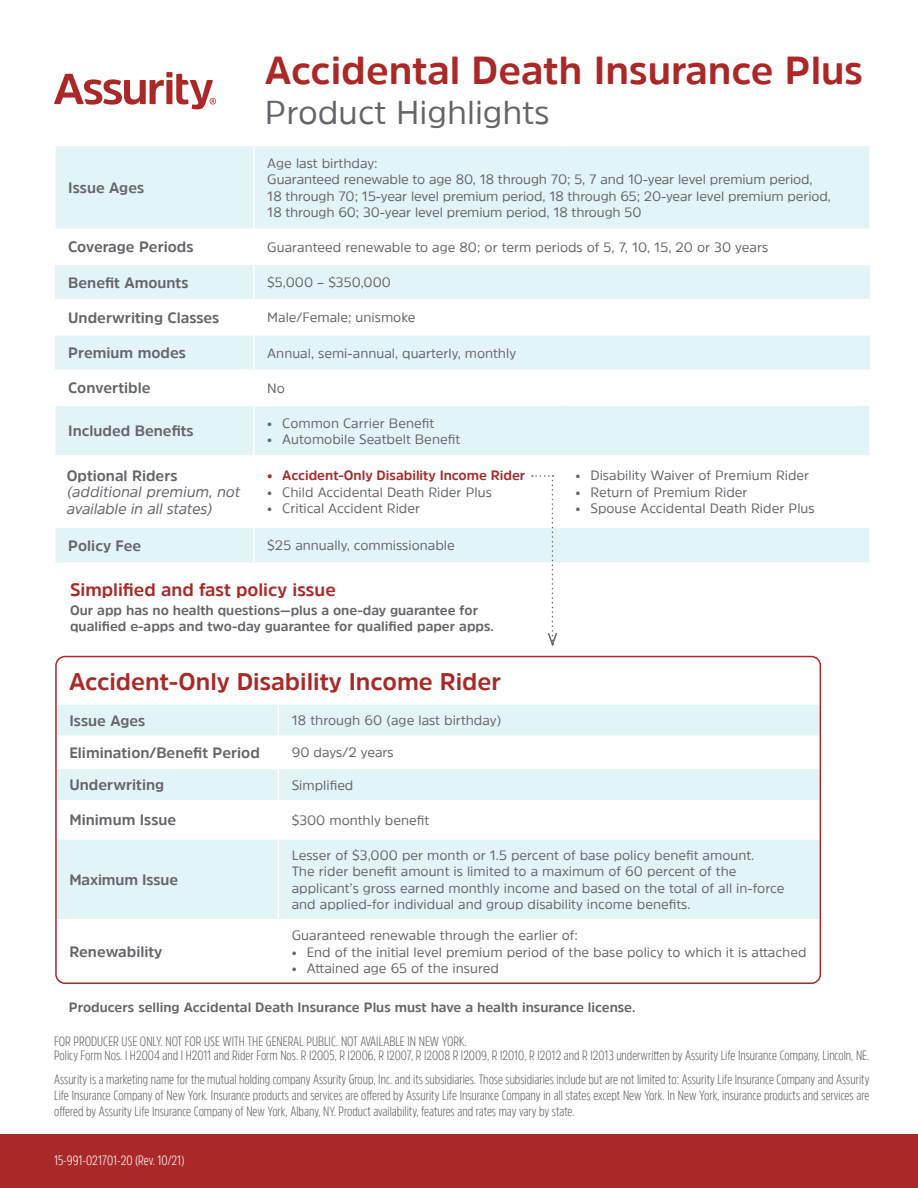
<style>
.page{position:relative;width:918px;height:1188px;background:#fff}
.page>*{position:absolute;margin:0;border:0;box-sizing:border-box;transform-origin:0 0}
.t1{font:700 39px "Amsi Pro";color:#aa2928}
.t2{font:33px "Amsi Pro";color:#63656a}
.t3{font:700 24px "Amsi Pro";color:#aa2928}
.t4{font:700 18px "Amsi Pro";color:#aa2928}
.t5{font:700 15px "Amsi Pro";color:#63656a}
.t6{font:italic 15px/16.5px "Amsi Pro";letter-spacing:-.01em;color:#63656a}
.body_text{font:13.5px/16.5px "Amsi Pro";color:#63656a}
.t7{font:300 13.5px/16.2px "Amsi Pro Cond";color:#62656a;text-align:justify}
.t8{font:700 13.5px/16.2px "Amsi Pro";color:#63656a}
.t9{font:300 13.5px "Amsi Pro Cond";color:#63656a}
.t10{font:700 13.5px "Amsi Pro";color:#aa2928}
.t11{font:300 13.5px "Amsi Pro Cond";color:#fff}
</style>
<div class="page">
<div style="left:58px;top:705px;width:760px;height:30px;background:#e3f4f6"></div>
<svg style="left:58px;top:769px;width:760px;height:212px;fill:#e3f4f6"></svg>
<hr style="left:277px;top:705px;width:2px;height:30px;background:#fff">
<hr style="left:55px;top:800px;width:223px;height:1px;background:#fff">
<hr style="left:55px;top:838px;width:223px;height:2px;background:#fff">
<hr style="left:278px;top:800px;width:543px;height:1px;background:#fff">
<hr style="left:277px;top:801px;width:2px;height:37px;background:#fff">
<hr style="left:278px;top:838px;width:543px;height:2px;background:#fff">
<hr style="left:277px;top:840px;width:2px;height:79px;background:#fff">
<hr style="left:55px;top:919px;width:223px;height:1px;background:#fff">
<hr style="left:278px;top:919px;width:543px;height:1px;background:#fff">
<hr style="left:277px;top:920px;width:2px;height:64px;background:#fff">
<hr style="left:277px;top:769px;width:2px;height:31px;background:#fff">
<div style="left:0;top:1135px;width:918px;height:53px;background:#aa2928"></div>
<div style="left:56px;top:146px;width:813px;height:416px;background:#e3f4f6"></div>
<svg style="left:56px;top:230px;width:813px;height:296px"></svg>
<svg style="left:55px;top:265px;width:815px;height:190px;fill:#e3f4f6"></svg>
<hr style="left:54px;top:228px;width:200px;height:2px;background:#fff">
<hr style="left:54px;top:264px;width:200px;height:1px;background:#fff">
<hr style="left:253px;top:146px;width:2px;height:82px;background:#fff">
<hr style="left:254px;top:228px;width:308px;height:2px;background:#fff">
<hr style="left:253px;top:230px;width:2px;height:34px;background:#fff">
<hr style="left:562px;top:228px;width:309px;height:2px;background:#fff">
<hr style="left:254px;top:264px;width:308px;height:1px;background:#fff">
<hr style="left:562px;top:264px;width:309px;height:1px;background:#fff">
<hr style="left:55px;top:299px;width:199px;height:1px;background:#fff">
<hr style="left:254px;top:299px;width:308px;height:1px;background:#fff">
<hr style="left:562px;top:299px;width:308px;height:1px;background:#fff">
<hr style="left:55px;top:334px;width:199px;height:2px;background:#fff">
<hr style="left:54px;top:369px;width:200px;height:2px;background:#fff">
<hr style="left:54px;top:371px;width:2px;height:34px;background:#fff">
<hr style="left:54px;top:405px;width:200px;height:1px;background:#fff">
<hr style="left:54px;top:406px;width:2px;height:49px;background:#fff">
<hr style="left:54px;top:455px;width:200px;height:2px;background:#fff">
<hr style="left:254px;top:334px;width:308px;height:2px;background:#fff">
<hr style="left:562px;top:334px;width:308px;height:2px;background:#fff">
<hr style="left:254px;top:369px;width:308px;height:2px;background:#fff">
<hr style="left:253px;top:371px;width:2px;height:34px;background:#fff">
<hr style="left:562px;top:369px;width:309px;height:2px;background:#fff">
<hr style="left:869px;top:371px;width:2px;height:34px;background:#fff">
<hr style="left:254px;top:405px;width:308px;height:1px;background:#fff">
<hr style="left:253px;top:406px;width:2px;height:49px;background:#fff">
<hr style="left:562px;top:405px;width:309px;height:1px;background:#fff">
<hr style="left:869px;top:406px;width:2px;height:49px;background:#fff">
<hr style="left:254px;top:455px;width:308px;height:2px;background:#fff">
<hr style="left:562px;top:455px;width:309px;height:2px;background:#fff">
<hr style="left:54px;top:526px;width:200px;height:2px;background:#fff">
<hr style="left:254px;top:526px;width:308px;height:2px;background:#fff">
<hr style="left:253px;top:528px;width:2px;height:34px;background:#fff">
<hr style="left:562px;top:526px;width:309px;height:2px;background:#fff">
<hr style="left:253px;top:265px;width:2px;height:34px;background:#fff">
<hr style="left:253px;top:300px;width:2px;height:34px;background:#fff">
<hr style="left:253px;top:336px;width:2px;height:33px;background:#fff">
<svg style="left:54px;top:72px;width:162px;height:37px"></svg>
<div style="left:55px;top:656px;width:766px;height:328px;border:2px solid #aa2928;border-radius:9px"></div>
<svg style="left:532px;top:475px;width:26px;height:172px"></svg>
<p class="t5" style="left:68px;top:177px;width:78px">Issue Ages</p>
<p class="t1" style="left:265px;top:44px;width:600px">Accidental Death Insurance Plus</p>
<p class="t2" style="left:265px;top:90px;width:286px">Product Highlights</p>
<p class="body_text" style="left:267px;top:154px;width:112px">Age last birthday:</p>
<p class="body_text" style="left:267px;top:171px;width:565px">Guaranteed renewable to age 80, 18 through 70; 5, 7 and 10-year level premium period,<br>18 through 70; 15-year level premium period, 18 through 65; 20-year level premium period,<br>18 through 60; 30-year level premium period, 18 through 50</p>
<p class="t5" style="left:68px;top:237px;width:127px">Coverage Periods</p>
<p class="body_text" style="left:267px;top:238px;width:502px">Guaranteed renewable to age 80; or term periods of 5, 7, 10, 15, 20 or 30 years</p>
<p class="t5" style="left:68px;top:272px;width:122px">Benefit Amounts</p>
<p class="body_text" style="left:267px;top:274px;width:125px">$5,000 – $350,000</p>
<p class="t5" style="left:68px;top:307px;width:153px">Underwriting Classes</p>
<p class="body_text" style="left:267px;top:309px;width:150px">Male/Female; unismoke</p>
<p class="t5" style="left:68px;top:343px;width:119px">Premium modes</p>
<p class="body_text" style="left:267px;top:344px;width:250px">Annual, semi-annual, quarterly, monthly</p>
<p class="t5" style="left:68px;top:378px;width:84px">Convertible</p>
<p class="body_text" style="left:267px;top:380px;width:19px">No</p>
<p class="t5" style="left:68px;top:421px;width:127px">Included Benefits</p>
<p class="body_text" style="left:267px;top:414px;width:168px">• Common Carrier Benefit</p>
<p class="body_text" style="left:267px;top:431px;width:194px">• Automobile Seatbelt Benefit</p>
<p class="t5" style="left:67px;top:465px;width:112px">Optional Riders</p>
<p class="t6" style="left:67px;top:483px;width:175px">(additional premium, not available in all states)</p>
<p class="t10" style="left:267px;top:466px;width:260px">• Accident-Only Disability Income Rider</p>
<p class="body_text" style="left:267px;top:483px;width:226px">• Child Accidental Death Rider Plus</p>
<p class="body_text" style="left:267px;top:500px;width:154px">• Critical Accident Rider</p>
<p class="t5" style="left:68px;top:535px;width:75px">Policy Fee</p>
<p class="body_text" style="left:267px;top:537px;width:189px">$25 annually, commissionable</p>
<p class="t4" style="left:70px;top:577px;width:267px">Simplified and fast policy issue</p>
<p class="t8" style="left:70px;top:602px;width:425px">Our app has no health questions—plus a one-day guarantee for qualified e-apps and two-day guarantee for qualified paper apps.</p>
<p class="t3" style="left:69px;top:665px;width:434px">Accident-Only Disability Income Rider</p>
<p class="t5" style="left:69px;top:710px;width:78px">Issue Ages</p>
<p class="body_text" style="left:292px;top:712px;width:211px">18 through 60 (age last birthday)</p>
<p class="t5" style="left:69px;top:742px;width:192px">Elimination/Benefit Period</p>
<p class="body_text" style="left:292px;top:744px;width:104px">90 days/2 years</p>
<p class="t5" style="left:69px;top:775px;width:96px">Underwriting</p>
<p class="body_text" style="left:292px;top:776px;width:63px">Simplified</p>
<p class="t5" style="left:69px;top:810px;width:108px">Minimum Issue</p>
<p class="body_text" style="left:292px;top:812px;width:139px">$300 monthly benefit</p>
<p class="body_text" style="left:575px;top:467px;width:235px">• Disability Waiver of Premium Rider</p>
<p class="body_text" style="left:575px;top:483px;width:174px">• Return of Premium Rider</p>
<p class="body_text" style="left:575px;top:500px;width:241px">• Spouse Accidental Death Rider Plus</p>
<p class="t5" style="left:69px;top:869px;width:110px">Maximum Issue</p>
<p class="t5" style="left:69px;top:942px;width:94px">Renewability</p>
<p class="body_text" style="left:292px;top:846px;width:494px">Lesser of $3,000 per month or 1.5 percent of base policy benefit amount.<br>The rider benefit amount is limited to a maximum of 60 percent of the applicant’s gross earned monthly income and based on the total of all in-force and applied-for individual and group disability income benefits.</p>
<p class="body_text" style="left:292px;top:927px;width:288px">Guaranteed renewable through the earlier of:</p>
<p class="body_text" style="left:292px;top:943px;width:516px">• End of the initial level premium period of the base policy to which it is attached</p>
<p class="body_text" style="left:292px;top:960px;width:209px">• Attained age 65 of the insured</p>
<p class="t8" style="left:69px;top:999px;width:568px">Producers selling Accidental Death Insurance Plus must have a health insurance license.</p>
<p class="t9" style="left:54px;top:1032px;width:414px">FOR PRODUCER USE ONLY. NOT FOR USE WITH THE GENERAL PUBLIC. NOT AVAILABLE IN NEW YORK.</p>
<p class="t7" style="left:54px;top:1047px;width:817px">Policy Form Nos. I H2004 and I H2011 and Rider Form Nos. R I2005, R I2006, R I2007, R I2008 R I2009, R I2010, R I2012 and R I2013 underwritten by Assurity Life Insurance Company, Lincoln, NE.</p>
<p class="t7" style="left:54px;top:1070px;width:817px">Assurity is a marketing name for the mutual holding company Assurity Group, Inc. and its subsidiaries. Those subsidiaries include but are not limited to: Assurity Life Insurance Company and Assurity Life Insurance Company of New York. Insurance products and services are offered by Assurity Life Insurance Company in all states except New York. In New York, insurance products and services are offered by Assurity Life Insurance Company of New York, Albany, NY. Product availability, features and rates may vary by state.</p>
<p class="t11" style="left:54px;top:1150px;width:132px">15-991-021701-20 (Rev. 10/21)</p>
</div>
